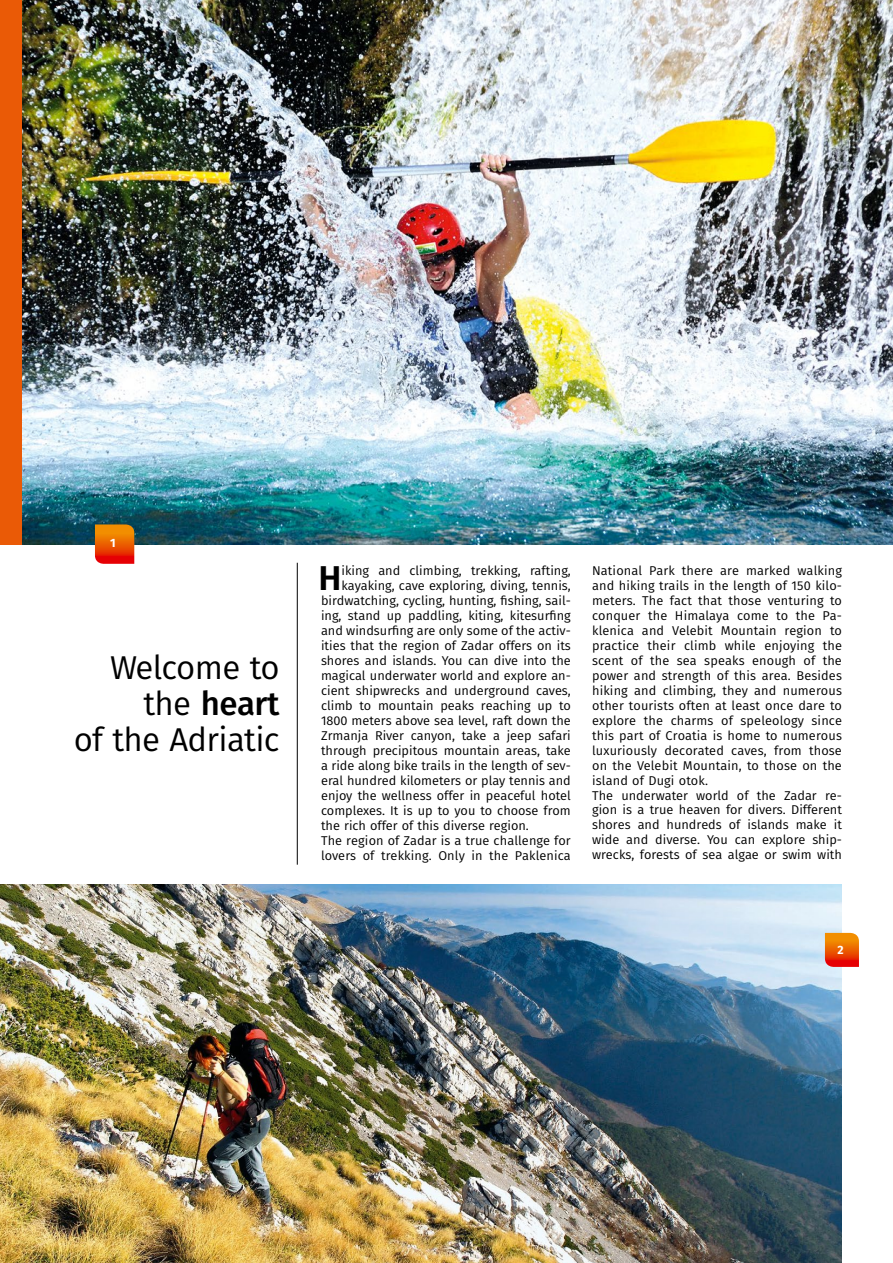
<style>
.page{position:relative;width:893px;height:1263px;background:#fff}
.page>*{position:absolute;margin:0;border:0;box-sizing:border-box;transform-origin:0 0}
.t1{font:600 34.5px "Fira Sans";color:#000}
.t2{font:33px/36px "Fira Sans";letter-spacing:-.02em;color:#000;text-align:right}
.t3{font:12.75px/15px "Fira Sans";color:#000}
.t4{font:700 12px "Fira Sans";color:#fff}
.s1{font-weight:500}
</style>
<div class="page">
<img style="left:0;top:884px;width:842px;height:379px">
<img style="left:21px;top:0;width:872px;height:544px">
<div style="left:0;top:0;width:21px;height:544px;background:#ea5a06"></div>
<hr style="left:297px;top:563px;width:1px;height:302px;background:#000">
<svg style="left:95px;top:524px;width:39px;height:40px;background:#e75606"></svg>
<svg style="left:825px;top:933px;width:34px;height:34px"></svg>
<p class="t4" style="left:110px;top:533px;width:7px">1</p>
<h2 class="t2" style="left:74px;top:648px;width:207px">Welcome to the <span class="s1">heart<br></span>of the Adriatic</h2>
<h1 class="t1" style="left:319px;top:549px;width:25px">H</h1>
<p class="t3" style="left:342px;top:563px;width:231px">iking and climbing, trekking, rafting,</p>
<p class="t3" style="left:342px;top:578px;width:231px">kayaking, cave exploring, diving, tennis,</p>
<p class="t3" style="left:321px;top:593px;width:251px">birdwatching, cycling, hunting, fishing, sail-</p>
<p class="t3" style="left:321px;top:608px;width:251px">ing, stand up paddling, kiting, kitesurfing</p>
<p class="t3" style="left:321px;top:623px;width:251px">and windsurfing are only some of the activ-</p>
<p class="t3" style="left:321px;top:638px;width:251px">ities that the region of Zadar offers on its</p>
<p class="t3" style="left:321px;top:653px;width:251px">shores and islands. You can dive into the</p>
<p class="t3" style="left:321px;top:668px;width:251px">magical underwater world and explore an-</p>
<p class="t3" style="left:321px;top:683px;width:251px">cient shipwrecks and underground caves,</p>
<p class="t3" style="left:321px;top:698px;width:251px">climb to mountain peaks reaching up to</p>
<p class="t3" style="left:321px;top:713px;width:251px">1800 meters above sea level, raft down the</p>
<p class="t3" style="left:321px;top:728px;width:251px">Zrmanja River canyon, take a jeep safari</p>
<p class="t3" style="left:321px;top:743px;width:251px">through precipitous mountain areas, take</p>
<p class="t3" style="left:321px;top:757px;width:251px">a ride along bike trails in the length of sev-</p>
<p class="t3" style="left:321px;top:772px;width:251px">eral hundred kilometers or play tennis and</p>
<p class="t3" style="left:321px;top:787px;width:251px">enjoy the wellness offer in peaceful hotel</p>
<p class="t3" style="left:321px;top:802px;width:251px">complexes. It is up to you to choose from</p>
<p class="t3" style="left:321px;top:817px;width:209px">the rich offer of this diverse region.</p>
<p class="t3" style="left:321px;top:832px;width:251px">The region of Zadar is a true challenge for</p>
<p class="t3" style="left:321px;top:847px;width:251px">lovers of trekking. Only in the Paklenica</p>
<p class="t3" style="left:592px;top:562px;width:251px">National Park there are marked walking and hiking trails in the length of 150 kilo&shy;meters. The fact that those venturing to conquer the Himalaya come to the Pa&shy;klenica and Velebit Mountain region to practice their climb while enjoying the scent of the sea speaks enough of the power and strength of this area. Besides hiking and climbing, they and numerous other tourists often at least once dare to explore the charms of speleology since this part of Croatia is home to numerous luxuriously decorated caves, from those on the Velebit Mountain, to those on the island of Dugi otok.<br>The underwater world of the Zadar re&shy;gion is a true heaven for divers. Different shores and hundreds of islands make it wide and diverse. You can explore ship&shy;wrecks, forests of sea algae or swim with</p>
<p class="t4" style="left:837px;top:940px;width:8px">2</p>
</div>
